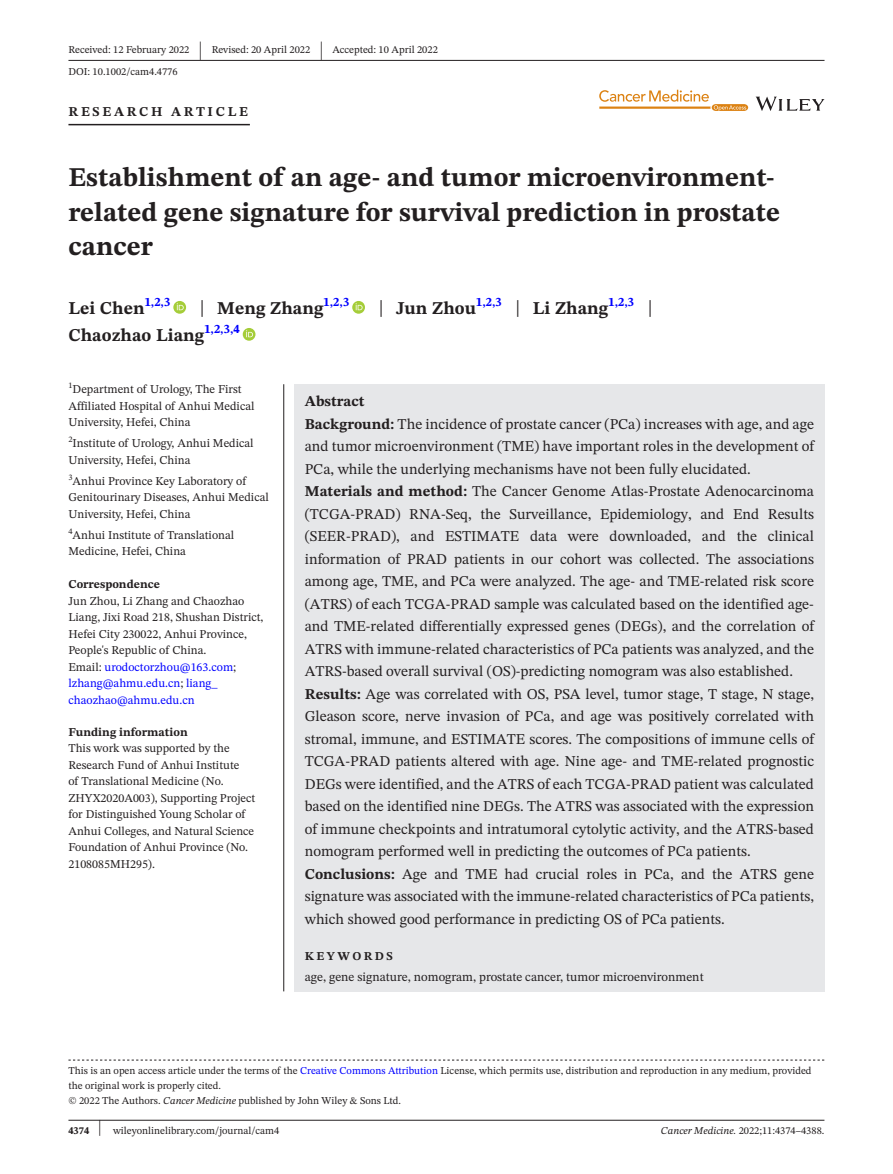
<style>
.page{position:relative;width:893px;height:1174px;background:#fff}
.page>*{position:absolute;margin:0;border:0;box-sizing:border-box;transform-origin:0 0}
.t1{font:700 27px/34.5px "STIX Two Text";color:#231f20}
.t2{font:25.65px "STIX Two Text";color:#231f20;scale:.49 1}
.t3{font:700 18px "STIX Two Text";color:#231f20}
.t4{font:15px/22.5px "STIX Two Text";color:#231f20}
.t5{font:700 13.5px "STIX Two Text";letter-spacing:.2em;color:#231f20}
.t6{font:12.75px "STIX Two Text";color:#231f20}
.t7{font:12px/16.5px "STIX Two Text";color:#231f20}
.t8{font:700 12px "STIX Two Text";color:#231f20}
.t9{font:700 12px "STIX Two Text";letter-spacing:.2em;color:#231f20}
.t10{font:10.5px/15px "STIX Two Text";color:#231f20}
.s1{font-weight:400;font-size:23.4px}
.s2{color:#00f}
.s3{font-weight:700}
.s4{font-style:italic}
.s5{font-size:22.2px}
</style>
<div class="page">
<hr style="left:68px;top:1119px;width:756px;height:1px;background:#231f20">
<svg style="left:756px;top:97px;width:68px;height:14px"></svg>
<svg style="left:599px;top:90px;width:149px;height:21px"></svg>
<hr style="left:68px;top:60px;width:756px;height:1px;background:#231f20">
<hr style="left:68px;top:124px;width:182px;height:1px;background:#231f20">
<svg style="left:173px;top:301px;width:13px;height:13px"></svg>
<svg style="left:177px;top:303px;width:7px;height:7px"></svg>
<svg style="left:352px;top:301px;width:13px;height:13px"></svg>
<svg style="left:356px;top:303px;width:7px;height:7px"></svg>
<svg style="left:243px;top:328px;width:12px;height:13px"></svg>
<svg style="left:246px;top:330px;width:7px;height:7px"></svg>
<svg style="left:68px;top:1059px;width:756px;height:1px"></svg>
<div style="left:294px;top:384px;width:530px;height:607px;background:#e6e7e9"></div>
<hr style="left:283px;top:384px;width:1px;height:607px;background:#231f20">
<p class="t10" style="left:68px;top:42px;width:123px">Received: 12 February 2022</p>
<h2 class="t2" style="left:199px;top:32px;width:8px">|</h2>
<p class="t10" style="left:212px;top:42px;width:100px">Revised: 20 April 2022</p>
<h2 class="t2" style="left:320px;top:32px;width:8px">|</h2>
<p class="t10" style="left:332px;top:42px;width:107px">Accepted: 10 April 2022</p>
<p class="t10" style="left:68px;top:64px;width:111px">DOI: 10.1002/cam4.4776</p>
<p class="t5" style="left:68px;top:101px;width:181px">RESEARCH ARTICLE</p>
<h1 class="t1" style="left:68px;top:161px;width:713px">Establishment of an age- and tumor microenvironment&shy;related gene signature for survival prediction in prostate cancer</h1>
<p class="t3" style="left:68px;top:295px;width:103px">Lei Chen<sup>1,2,3</sup></p>
<p class="t3" style="left:200px;top:295px;width:151px"><span class="s1">|</span> Meng Zhang<sup>1,2,3</sup></p>
<p class="t3" style="left:379px;top:295px;width:275px"><span class="s1">|</span> Jun Zhou<sup>1,2,3</sup> <span class="s1">|</span> Li Zhang<sup>1,2,3</sup> <span class="s1">|</span></p>
<p class="t3" style="left:68px;top:322px;width:173px">Chaozhao Liang<sup>1,2,3,4</sup></p>
<p class="t7" style="left:68px;top:381px;width:188px"><sup>1</sup>Department of Urology, The First<br>Affiliated Hospital of Anhui Medical<br>University, Hefei, China</p>
<p class="t7" style="left:68px;top:435px;width:187px"><sup>2</sup>Institute of Urology, Anhui Medical<br>University, Hefei, China</p>
<p class="t7" style="left:68px;top:472px;width:202px"><sup>3</sup>Anhui Province Key Laboratory of<br>Genitourinary Diseases, Anhui Medical<br>University, Hefei, China</p>
<p class="t7" style="left:68px;top:526px;width:167px"><sup>4</sup>Anhui Institute of Translational<br>Medicine, Hefei, China</p>
<p class="t8" style="left:68px;top:576px;width:93px">Correspondence</p>
<p class="t7" style="left:68px;top:592px;width:197px">Jun Zhou, Li Zhang and Chaozhao<br>Liang, Jixi Road 218, Shushan District,<br>Hefei City 230022, Anhui Province,<br>People's Republic of China.<br>Email: <span class="s2">urodoctorzhou@163.com</span>; <span class="s2">lzhang@ahmu.edu.cn</span>; <span class="s2">liang_ chaozhao@ahmu.edu.cn</span></p>
<p class="t8" style="left:68px;top:723px;width:121px">Funding information</p>
<p class="t7" style="left:68px;top:739px;width:188px">This work was supported by the<br>Research Fund of Anhui Institute<br>of Translational Medicine (No.<br>ZHYX2020A003), Supporting Project for Distinguished Young Scholar of<br>Anhui Colleges, and Natural Science<br>Foundation of Anhui Province (No.<br>2108085MH295).</p>
<p class="t4" style="left:305px;top:390px;width:511px"><span class="s3">Abstract<br>Background:</span> The incidence of prostate cancer (PCa) increases with age, and age and tumor microenvironment (TME) have important roles in the development of PCa, while the underlying mechanisms have not been fully elucidated.<br><span class="s3">Materials and method:</span> The Cancer Genome Atlas-Prostate Adenocarcinoma (TCGA-PRAD) RNA-Seq, the Surveillance, Epidemiology, and End Results (SEER-PRAD), and ESTIMATE data were downloaded, and the clinical information of PRAD patients in our cohort was collected. The associations among age, TME, and PCa were analyzed. The age- and TME-related risk score (ATRS) of each TCGA-PRAD sample was calculated based on the identified age&shy;and TME-related differentially expressed genes (DEGs), and the correlation of ATRS with immune-related characteristics of PCa patients was analyzed, and the ATRS-based overall survival (OS)-predicting nomogram was also established.<br><span class="s3">Results:</span> Age was correlated with OS, PSA level, tumor stage, T stage, N stage, Gleason score, nerve invasion of PCa, and age was positively correlated with stromal, immune, and ESTIMATE scores. The compositions of immune cells of TCGA-PRAD patients altered with age. Nine age- and TME-related prognostic DEGs were identified, and the ATRS of each TCGA-PRAD patient was calculated based on the identified nine DEGs. The ATRS was associated with the expression of immune checkpoints and intratumoral cytolytic activity, and the ATRS-based nomogram performed well in predicting the outcomes of PCa patients.<br><span class="s3">Conclusions:</span> Age and TME had crucial roles in PCa, and the ATRS gene signature was associated with the immune-related characteristics of PCa patients, which showed good performance in predicting OS of PCa patients.</p>
<p class="t9" style="left:305px;top:947px;width:90px">KEYWORDS</p>
<p class="t6" style="left:305px;top:967px;width:400px">age, gene signature, nomogram, prostate cancer, tumor microenvironment</p>
<p class="t10" style="left:68px;top:1063px;width:745px">This is an open access article under the terms of the <span class="s2">Creative Commons Attribution</span> License, which permits use, distribution and reproduction in any medium, provided the original work is properly cited.<br>© 2022 The Authors. <span class="s4">Cancer Medicine</span> published by John Wiley &amp; Sons Ltd.</p>
<p class="t10" style="left:68px;top:1123px;width:212px"><span class="s3">4374</span> <span class="s5">|</span> wileyonlinelibrary.com/journal/cam4</p>
<p class="t10" style="left:661px;top:1123px;width:165px"><span class="s4">Cancer Medicine.</span> 2022;11:4374–4388.</p>
</div>
